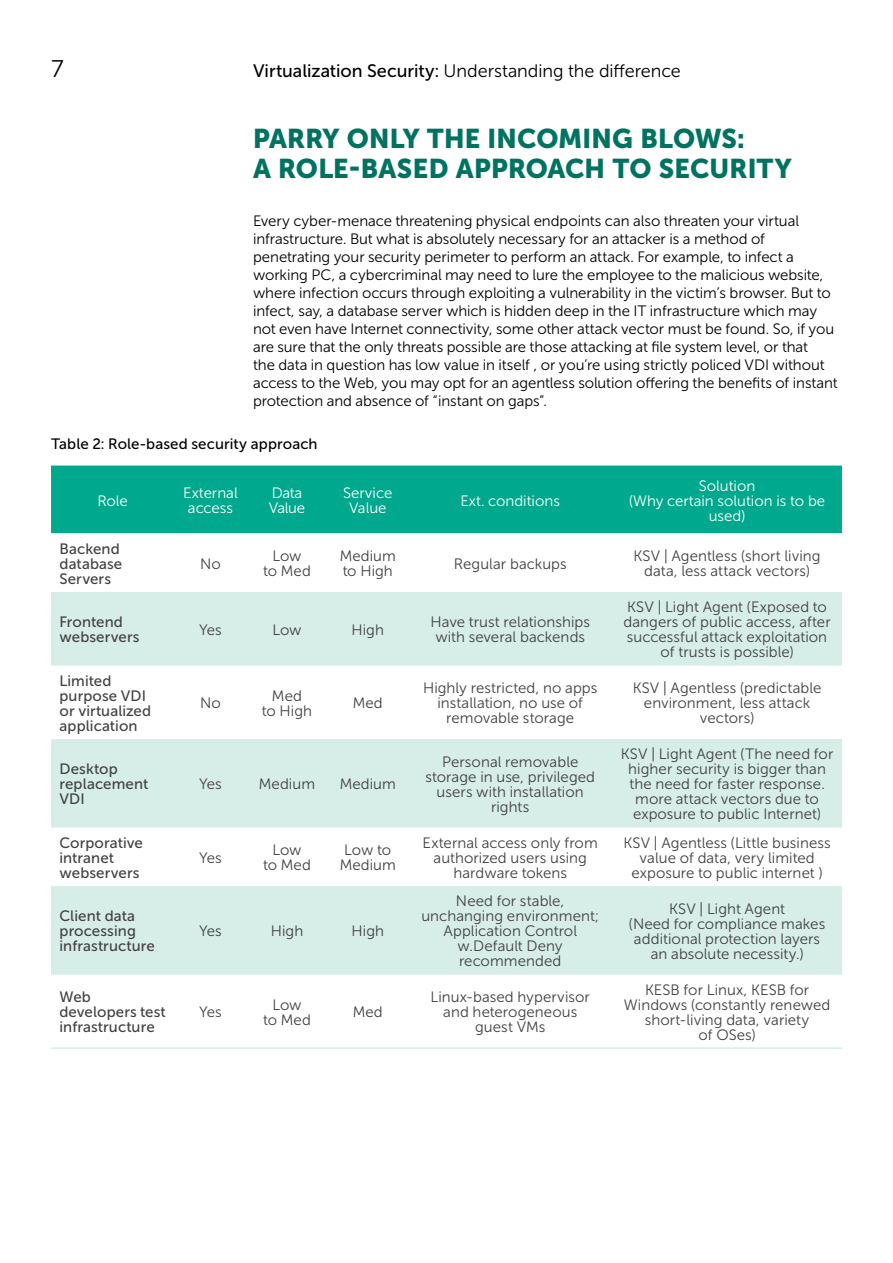
<style>
.page{position:relative;width:893px;height:1263px;background:#fff}
.page>*{position:absolute;margin:0;border:0;box-sizing:border-box;transform-origin:0 0}
.t1{font:27px/30px "Museo Sans Cyrl 900";letter-spacing:.005em;color:#007360}
.t2{font:24px "Museo Sans Cyrl 300";color:#000}
.t3{font:18px "Museo Sans Cyrl 300";color:#000}
.t4{font:15px/15px "Museo Sans Cyrl 300";letter-spacing:.005em;color:#414042;text-align:center}
.t5{font:15px/18px "Museo Sans Cyrl 300";letter-spacing:-.005em;color:#000}
.t6{font:15px/15px "Museo Sans Cyrl 500";letter-spacing:.005em;color:#414042}
.t7{font:15px/15px "Museo Sans Cyrl 300";color:#fff;text-align:center}
.t8{font:15px "Museo Sans Cyrl 500";letter-spacing:.005em;color:#000}
.t9{font:15px/15px "Museo Sans Cyrl 300";letter-spacing:-.02em;color:#fff}
.s1{font-family:"Museo Sans Cyrl 500"}
</style>
<div class="page">
<div style="left:51px;top:466px;width:791px;height:67px;background:#00a88e"></div>
<svg style="left:51px;top:592px;width:791px;height:383px;fill:#d6ede8"></svg>
<hr style="left:51px;top:1047px;width:119px;height:2px;background:#d6ede8">
<hr style="left:170px;top:1047px;width:77px;height:2px;background:#d6ede8">
<hr style="left:247px;top:1047px;width:76px;height:2px;background:#d6ede8">
<hr style="left:323px;top:1047px;width:85px;height:2px;background:#d6ede8">
<hr style="left:408px;top:1047px;width:204px;height:2px;background:#d6ede8">
<hr style="left:612px;top:1047px;width:230px;height:2px;background:#d6ede8">
<h2 class="t2" style="left:51px;top:55px;width:14px">7</h2>
<p class="t3" style="left:253px;top:61px;width:429px"><span class="s1">Virtualization Security:</span> Understanding the difference</p>
<h1 class="t1" style="left:253px;top:123px;width:540px">PARRY ONLY THE INCOMING BLOWS:<br>A ROLE-BASED APPROACH TO SECURITY</h1>
<p class="t5" style="left:253px;top:212px;width:586px">Every cyber-menace threatening physical endpoints can also threaten your virtual infrastructure. But what is absolutely necessary for an attacker is a method of penetrating your security perimeter to perform an attack. For example, to infect a working PC, a cybercriminal may need to lure the employee to the malicious website, where infection occurs through exploiting a vulnerability in the victim’s browser. But to infect, say, a database server which is hidden deep in the IT infrastructure which may not even have Internet connectivity, some other attack vector must be found. So, if you are sure that the only threats possible are those attacking at file system level, or that<br>the data in question has low value in itself , or you’re using strictly policed VDI without access to the Web, you may opt for an agentless solution offering the benefits of instant protection and absence of “instant on gaps”.</p>
<p class="t8" style="left:51px;top:435px;width:268px">Table 2: Role-based security approach</p>
<p class="t7" style="left:98px;top:493px;width:32px">Role</p>
<p class="t7" style="left:183px;top:485px;width:56px">External access</p>
<p class="t9" style="left:269px;top:485px;width:38px">Data<br>Value</p>
<p class="t7" style="left:343px;top:485px;width:51px">Service<br>Value</p>
<p class="t7" style="left:461px;top:493px;width:101px">Ext. conditions</p>
<p class="t7" style="left:629px;top:478px;width:198px">Solution<br>(Why certain solution is to be used)</p>
<p class="t6" style="left:59px;top:541px;width:64px">Backend database<br>Servers</p>
<p class="t4" style="left:200px;top:556px;width:22px">No</p>
<p class="t4" style="left:263px;top:548px;width:49px">Low<br>to Med</p>
<p class="t4" style="left:340px;top:548px;width:58px;text-align:left">Medium to High</p>
<p class="t4" style="left:454px;top:556px;width:114px">Regular backups</p>
<p class="t4" style="left:634px;top:548px;width:189px">KSV | Agentless (short living data, less attack vectors)</p>
<p class="t6" style="left:59px;top:614px;width:82px">Frontend webservers</p>
<p class="t4" style="left:199px;top:622px;width:24px">Yes</p>
<p class="t4" style="left:272px;top:622px;width:31px">Low</p>
<p class="t4" style="left:352px;top:622px;width:34px">High</p>
<p class="t4" style="left:430px;top:614px;width:161px">Have trust relationships with several backends</p>
<p class="t4" style="left:623px;top:599px;width:209px">KSV | Light Agent (Exposed to dangers of public access, after successful attack exploitation of trusts is possible)</p>
<p class="t6" style="left:59px;top:673px;width:93px">Limited purpose VDI or virtualized application</p>
<p class="t6" style="left:59px;top:761px;width:90px">Desktop replacement<br>VDI</p>
<p class="t6" style="left:59px;top:835px;width:85px">Corporative intranet webservers</p>
<p class="t6" style="left:59px;top:908px;width:97px">Client data processing infrastructure</p>
<p class="t6" style="left:59px;top:989px;width:108px">Web developers test infrastructure</p>
<p class="t4" style="left:200px;top:695px;width:22px">No</p>
<p class="t4" style="left:262px;top:688px;width:52px">Med<br>to High</p>
<p class="t4" style="left:353px;top:695px;width:32px">Med</p>
<p class="t4" style="left:199px;top:776px;width:24px">Yes</p>
<p class="t4" style="left:259px;top:776px;width:58px">Medium</p>
<p class="t4" style="left:340px;top:776px;width:58px">Medium</p>
<p class="t4" style="left:423px;top:680px;width:176px">Highly restricted, no apps installation, no use of removable storage</p>
<p class="t4" style="left:633px;top:680px;width:190px">KSV | Agentless (predictable environment, less attack vectors)</p>
<p class="t4" style="left:425px;top:754px;width:171px">Personal removable storage in use, privileged users with installation rights</p>
<p class="t4" style="left:621px;top:746px;width:214px">KSV | Light Agent (The need for higher security is bigger than the need for faster response. more attack vectors due to exposure to public Internet)</p>
<p class="t4" style="left:199px;top:850px;width:24px">Yes</p>
<p class="t4" style="left:263px;top:842px;width:49px">Low<br>to Med</p>
<p class="t4" style="left:340px;top:842px;width:58px">Low to<br>Medium</p>
<p class="t4" style="left:423px;top:835px;width:177px">External access only from authorized users using hardware tokens</p>
<p class="t4" style="left:623px;top:835px;width:209px">KSV | Agentless (Little business value of data, very limited exposure to public internet )</p>
<p class="t4" style="left:199px;top:923px;width:24px">Yes</p>
<p class="t4" style="left:271px;top:923px;width:34px">High</p>
<p class="t4" style="left:352px;top:923px;width:34px">High</p>
<p class="t4" style="left:199px;top:1004px;width:24px">Yes</p>
<p class="t4" style="left:263px;top:997px;width:49px">Low<br>to Med</p>
<p class="t4" style="left:353px;top:1004px;width:32px">Med</p>
<p class="t4" style="left:421px;top:893px;width:179px">Need for stable, unchanging environment;<br>Application Control w.Default Deny recommended</p>
<p class="t4" style="left:629px;top:901px;width:198px">KSV | Light Agent<br>(Need for compliance makes additional protection layers an absolute necessity.)</p>
<p class="t4" style="left:431px;top:989px;width:161px">Linux-based hypervisor and heterogeneous guest VMs</p>
<p class="t4" style="left:624px;top:982px;width:208px">KESB for Linux, KESB for<br>Windows (constantly renewed short-living data, variety<br>of OSes)</p>
</div>
